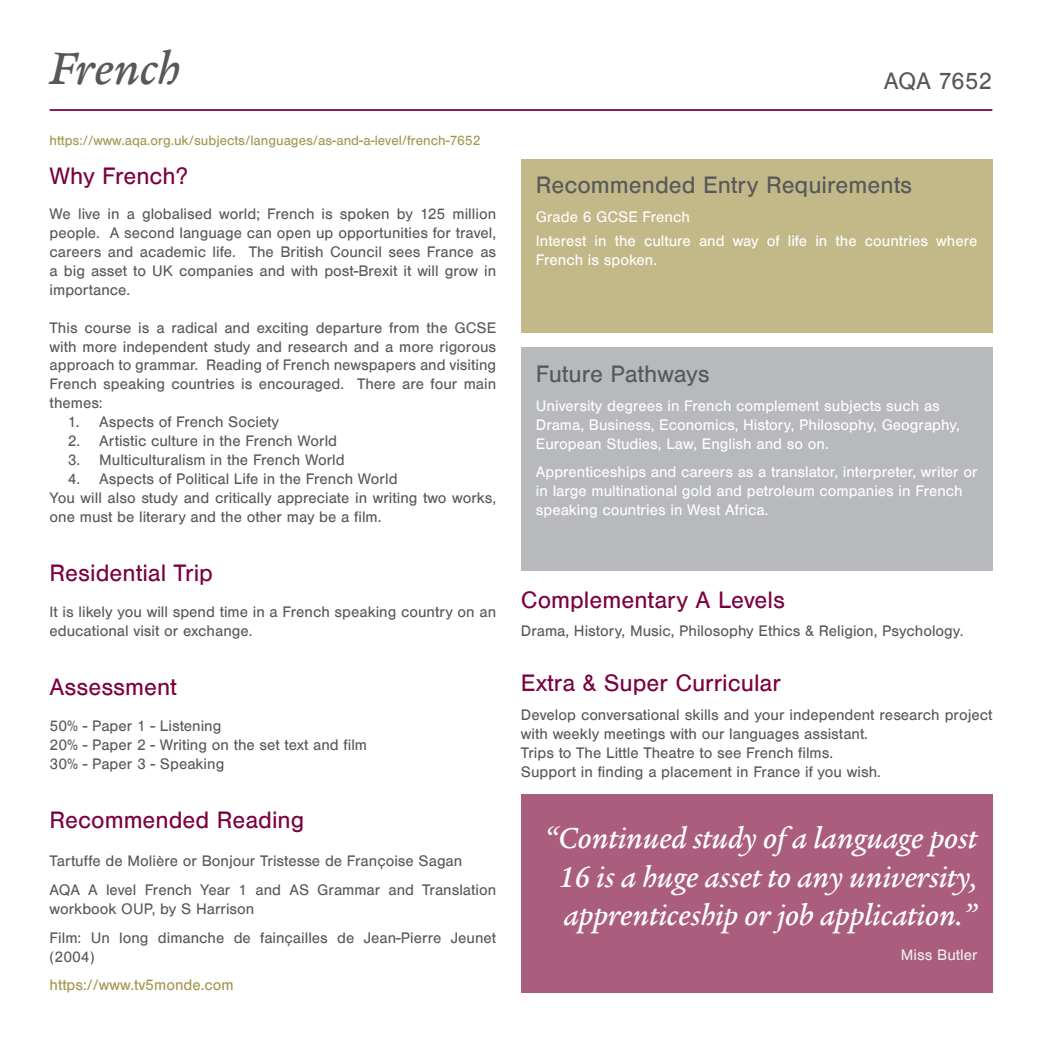
<style>
.page{position:relative;width:1042px;height:1042px;background:#fff}
.page>*{position:absolute;margin:0;border:0;box-sizing:border-box;transform-origin:0 0}
.t1{font:italic 500 49px "Legacy Serif LT";color:#57585a}
.t2{font:italic 500 31.5px/38.5px "Legacy Serif LT";color:#fff;text-align:justify}
.t3{font:24.5px "Nimbus Sans Becker T";color:#7c0040}
.t4{font:24.5px "Nimbus Sans Becker T";color:#57585a}
.t5{font:15.75px/18.9px "Nimbus Sans Becker T";color:#57585a}
.t6{font:15.75px/18.9px "Nimbus Sans Becker T";color:#fff}
.t7{font:15.75px "Nimbus Sans Becker T";color:#a3964c}
.t8{font:15.75px "Nimbus Sans Becker T";color:#eeeeef}
.t9{font:14px "Nimbus Sans Becker T";color:#a3964c}
</style>
<div class="page">
<hr style="left:50px;top:109px;width:942px;height:2px;background:#7c0040">
<div style="left:521px;top:159px;width:471px;height:173px;background:#c3b888"></div>
<div style="left:521px;top:347px;width:471px;height:223px;background:#b8b9bc"></div>
<div style="left:521px;top:794px;width:471px;height:198px;background:#aa5d7c"></div>
<p class="t1" style="left:50px;top:41px;width:132px">French</p>
<p class="t9" style="left:50px;top:133px;width:432px">https://www.aqa.org.uk/subjects/languages/as-and-a-level/french-7652</p>
<p class="t3" style="left:50px;top:162px;width:140px">Why French?</p>
<p class="t5" style="left:50px;top:205px;width:448px;text-align:justify">We live in a globalised world; French is spoken by 125 million people. A second language can open up opportunities for travel, careers and academic life. The British Council sees France as a big asset to UK companies and with post-Brexit it will grow in importance.</p>
<p class="t5" style="left:50px;top:318px;width:448px;text-align:justify">This course is a radical and exciting departure from the GCSE with more independent study and research and a more rigorous approach to grammar. Reading of French newspapers and visiting French speaking countries is encouraged. There are four main themes:</p>
<p class="t5" style="left:68px;top:413px;width:213px">1. Aspects of French Society</p>
<p class="t5" style="left:68px;top:432px;width:271px">2. Artistic culture in the French World</p>
<p class="t5" style="left:68px;top:450px;width:278px">3. Multiculturalism in the French World</p>
<p class="t5" style="left:68px;top:469px;width:331px">4. Aspects of Political Life in the French World</p>
<p class="t5" style="left:50px;top:488px;width:448px">You will also study and critically appreciate in writing two works, one must be literary and the other may be a film.</p>
<p class="t3" style="left:50px;top:560px;width:165px">Residential Trip</p>
<p class="t5" style="left:50px;top:602px;width:448px">It is likely you will spend time in a French speaking country on an educational visit or exchange.</p>
<p class="t3" style="left:50px;top:674px;width:129px">Assessment</p>
<p class="t5" style="left:50px;top:716px;width:173px">50% - Paper 1 - Listening</p>
<p class="t5" style="left:50px;top:735px;width:319px">20% - Paper 2 - Writing on the set text and film</p>
<p class="t5" style="left:50px;top:754px;width:176px">30% - Paper 3 - Speaking</p>
<p class="t3" style="left:50px;top:807px;width:256px">Recommended Reading</p>
<p class="t5" style="left:50px;top:852px;width:414px">Tartuffe de Molière or Bonjour Tristesse de Françoise Sagan</p>
<p class="t5" style="left:50px;top:880px;width:448px">AQA A level French Year 1 and AS Grammar and Translation workbook OUP, by S Harrison</p>
<p class="t5" style="left:50px;top:928px;width:448px">Film: Un long dimanche de fainçailles de Jean-Pierre Jeunet (2004)</p>
<p class="t7" style="left:50px;top:976px;width:185px">https://www.tv5monde.com</p>
<p class="t4" style="left:884px;top:68px;width:110px">AQA 7652</p>
<p class="t4" style="left:536px;top:172px;width:378px">Recommended Entry Requirements</p>
<p class="t6" style="left:536px;top:208px;width:156px">Grade 6 GCSE French</p>
<p class="t6" style="left:536px;top:232px;width:443px">Interest in the culture and way of life in the countries where<br>French is spoken.</p>
<p class="t4" style="left:536px;top:360px;width:175px">Future Pathways</p>
<p class="t6" style="left:536px;top:396px;width:426px">University degrees in French complement subjects such as<br>Drama, Business, Economics, History, Philosophy, Geography,<br>European Studies, Law, English and so on.</p>
<p class="t6" style="left:536px;top:463px;width:443px">Apprenticeships and careers as a translator, interpreter, writer or in large multinational gold and petroleum companies in French speaking countries in West Africa.</p>
<p class="t3" style="left:521px;top:586px;width:265px">Complementary A Levels</p>
<p class="t5" style="left:521px;top:622px;width:444px">Drama, History, Music, Philosophy Ethics &amp; Religion, Psychology.</p>
<p class="t3" style="left:521px;top:669px;width:261px">Extra &amp; Super Curricular</p>
<p class="t5" style="left:521px;top:705px;width:473px">Develop conversational skills and your independent research project with weekly meetings with our languages assistant.</p>
<p class="t5" style="left:521px;top:743px;width:314px">Trips to The Little Theatre to see French films.</p>
<p class="t5" style="left:521px;top:762px;width:361px">Support in finding a placement in France if you wish.</p>
<p class="t2" style="left:559px;top:819px;width:420px;text-indent:-15px">“Continued study of a language post 16 is a huge asset to any university, apprenticeship or job application.”</p>
<p class="t8" style="left:901px;top:946px;width:78px">Miss Butler</p>
</div>
